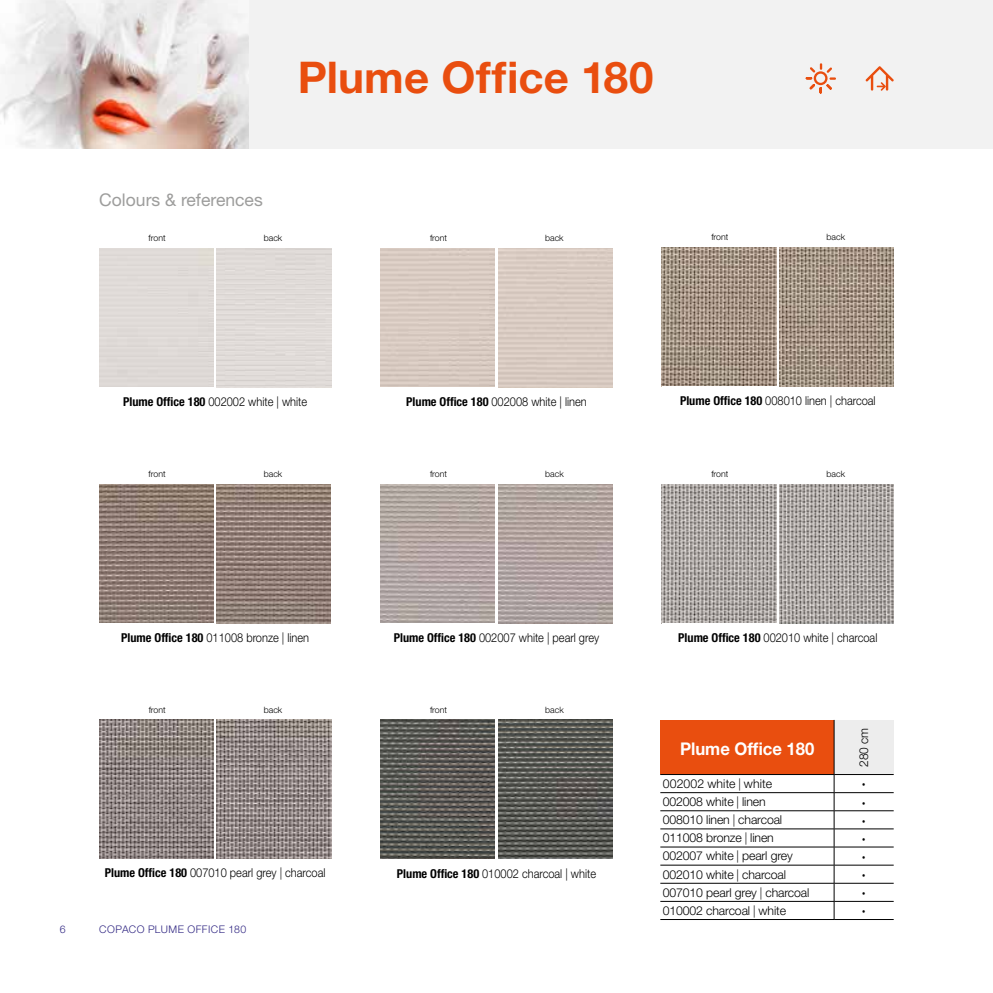
<style>
.page{position:relative;width:993px;height:993px;background:#fff}
.page>*{position:absolute;margin:0;border:0;box-sizing:border-box;transform-origin:0 0}
.t1{font:700 43.75px "Helvetica Neue LT Std";letter-spacing:.005em;color:#e94e0f}
.t2{font:17.5px "Helvetica Neue LT Std";color:#9d9d9c}
.t3{font:700 17.5px "Helvetica Neue LT Std";color:#fff;scale:.95 1}
.t4{font:300 12.25px "Helvetica Neue LT Std";color:#000;scale:.9 1}
.t5{font:300 12.25px "Helvetica Neue LT Std";color:#000}
.t6{font:300 10.5px "Helvetica Neue LT Std";letter-spacing:.045em;color:#312783}
.t7{font:300 8.75px "Helvetica Neue LT Std";color:#000}
.t8{font:300 7.17px "Helvetica Neue LT Std";color:#000;scale:.9 1}
.s1{font-weight:700;font-stretch:condensed}
</style>
<div class="page">
<div style="left:0;top:0;width:992px;height:149px;background:#f2f2f2"></div>
<img style="left:0;top:0;width:248px;height:149px">
<svg style="left:805px;top:63px;width:30px;height:30px"></svg>
<svg style="left:865px;top:66px;width:28px;height:25px"></svg>
<img style="left:380px;top:719px;width:114px;height:139px">
<img style="left:498px;top:719px;width:114px;height:139px">
<img style="left:661px;top:247px;width:115px;height:139px">
<img style="left:779px;top:247px;width:114px;height:139px">
<img style="left:661px;top:484px;width:115px;height:139px">
<img style="left:779px;top:484px;width:114px;height:139px">
<img style="left:380px;top:484px;width:114px;height:139px">
<img style="left:498px;top:484px;width:114px;height:139px">
<div style="left:660px;top:719px;width:173px;height:55px;background:#e94e0f"></div>
<div style="left:833px;top:719px;width:60px;height:55px;background:#ededed"></div>
<hr style="left:833px;top:719px;width:1px;height:55px;background:#000">
<svg style="left:660px;top:774px;width:233px;height:144px"></svg>
<hr style="left:660px;top:918px;width:173px;height:1px;background:#000">
<hr style="left:833px;top:918px;width:60px;height:1px;background:#000">
<img style="left:99px;top:484px;width:114px;height:139px">
<img style="left:217px;top:484px;width:114px;height:139px">
<img style="left:99px;top:719px;width:114px;height:139px">
<img style="left:217px;top:719px;width:114px;height:139px">
<h1 class="t1" style="left:298px;top:50px;width:357px">Plume Office 180</h1>
<h2 class="t2" style="left:99px;top:189px;width:165px">Colours &amp; references</h2>
<p class="t7" style="left:149px;top:233px;width:19px">front</p>
<p class="t7" style="left:264px;top:233px;width:20px">back</p>
<p class="t7" style="left:430px;top:233px;width:19px">front</p>
<p class="t7" style="left:545px;top:233px;width:20px">back</p>
<p class="t7" style="left:711px;top:232px;width:19px">front</p>
<p class="t7" style="left:826px;top:232px;width:20px">back</p>
<p class="t4" style="left:123px;top:394px;width:206px"><span class="s1">Plume Office 180</span> 002002 white | white</p>
<p class="t7" style="left:149px;top:468px;width:19px">front</p>
<p class="t7" style="left:264px;top:468px;width:20px">back</p>
<p class="t4" style="left:406px;top:394px;width:202px"><span class="s1">Plume Office 180</span> 002008 white | linen</p>
<p class="t7" style="left:430px;top:468px;width:19px">front</p>
<p class="t7" style="left:545px;top:468px;width:20px">back</p>
<p class="t4" style="left:679px;top:393px;width:219px"><span class="s1">Plume Office 180</span> 008010 linen | charcoal</p>
<p class="t7" style="left:711px;top:468px;width:19px">front</p>
<p class="t7" style="left:826px;top:468px;width:20px">back</p>
<p class="t4" style="left:121px;top:629px;width:210px"><span class="s1">Plume Office 180</span> 011008 bronze | linen</p>
<p class="t4" style="left:393px;top:629px;width:230px"><span class="s1">Plume Office 180</span> 002007 white | pearl grey</p>
<p class="t4" style="left:678px;top:629px;width:223px"><span class="s1">Plume Office 180</span> 002010 white | charcoal</p>
<p class="t7" style="left:149px;top:704px;width:19px">front</p>
<p class="t7" style="left:264px;top:704px;width:20px">back</p>
<p class="t7" style="left:430px;top:704px;width:19px">front</p>
<p class="t7" style="left:545px;top:704px;width:20px">back</p>
<h2 class="t3" style="left:679px;top:737px;width:143px">Plume Office 180</h2>
<p class="t5" style="left:856px;top:766px;width:41px;rotate:-90deg">280 cm</p>
<p class="t4" style="left:105px;top:865px;width:246px"><span class="s1">Plume Office 180</span> 007010 pearl grey | charcoal</p>
<p class="t4" style="left:397px;top:865px;width:223px"><span class="s1">Plume Office 180</span> 010002 charcoal | white</p>
<p class="t5" style="left:662px;top:775px;width:111px">002002 white | white</p>
<p class="t8" style="left:862px;top:780px;width:5px">•</p>
<p class="t5" style="left:662px;top:794px;width:104px">002008 white | linen</p>
<p class="t8" style="left:862px;top:798px;width:5px">•</p>
<p class="t5" style="left:662px;top:812px;width:121px">008010 linen | charcoal</p>
<p class="t8" style="left:862px;top:816px;width:5px">•</p>
<p class="t5" style="left:662px;top:830px;width:112px">011008 bronze | linen</p>
<p class="t8" style="left:862px;top:834px;width:5px">•</p>
<p class="t5" style="left:662px;top:848px;width:131px">002007 white | pearl grey</p>
<p class="t8" style="left:862px;top:852px;width:5px">•</p>
<p class="t5" style="left:662px;top:866px;width:125px">002010 white | charcoal</p>
<p class="t8" style="left:862px;top:870px;width:5px">•</p>
<p class="t5" style="left:662px;top:884px;width:148px">007010 pearl grey | charcoal</p>
<p class="t8" style="left:862px;top:888px;width:5px">•</p>
<p class="t5" style="left:662px;top:902px;width:125px">010002 charcoal | white</p>
<p class="t8" style="left:862px;top:907px;width:5px">•</p>
<p class="t6" style="left:60px;top:922px;width:7px">6</p>
<p class="t6" style="left:99px;top:922px;width:148px">COPACO PLUME OFFICE 180</p>
</div>
